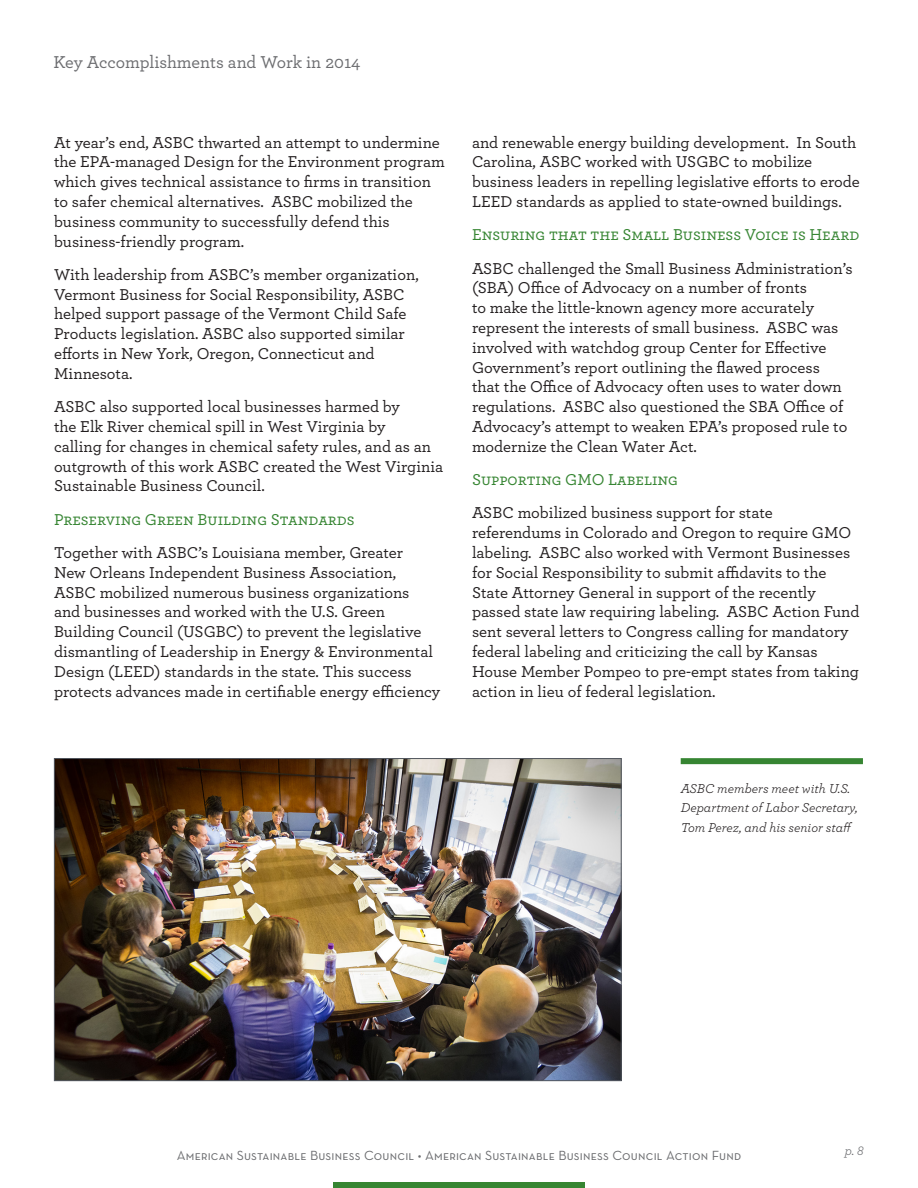
<style>
.page{position:relative;width:918px;height:1188px;background:#fff}
.page>*{position:absolute;margin:0;border:0;box-sizing:border-box;transform-origin:0 0}
.subhead2_space_befor{font:500 18px "Archer";color:#6c6d70}
.body_copy{font:500 16.5px/19.8px "Archer";color:#231f20}
.body_copy-2{font:16.5px "Archer Medium SC";color:#368532}
.t1{font:13.5px "Neutra Text Book SC";letter-spacing:.015em;color:#6c6d70}
.body_copy-3{font:italic 13.5px/19.5px "Archer";color:#231f20}
.subhead2_space_befor-2{font:italic 13.5px "Archer";color:#6c6d70}
</style>
<div class="page">
<div style="left:681px;top:758px;width:182px;height:6px;background:#368532"></div>
<div style="left:333px;top:1182px;width:252px;height:6px;background:#368532"></div>
<img style="left:56px;top:760px;width:564px;height:319px">
<p class="subhead2_space_befor" style="left:54px;top:49px;width:308px">Key Accomplishments and Work in 2014</p>
<p class="body_copy" style="left:54px;top:131px;width:392px">At year’s end, ASBC thwarted an attempt to undermine the EPA-managed Design for the Environment program which gives technical assistance to firms in transition to safer chemical alternatives. ASBC mobilized the business community to successfully defend this business-friendly program.</p>
<p class="body_copy" style="left:54px;top:264px;width:366px">With leadership from ASBC’s member organization, Vermont Business for Social Responsibility, ASBC helped support passage of the Vermont Child Safe Products legislation. ASBC also supported similar efforts in New York, Oregon, Connecticut and Minnesota.</p>
<p class="body_copy" style="left:54px;top:396px;width:391px">ASBC also supported local businesses harmed by<br>the Elk River chemical spill in West Virginia by<br>calling for changes in chemical safety rules, and as an outgrowth of this work ASBC created the West Virginia Sustainable Business Council.</p>
<p class="body_copy-2" style="left:54px;top:509px;width:302px">Preserving Green Building Standards</p>
<p class="body_copy" style="left:54px;top:542px;width:388px">Together with ASBC’s Louisiana member, Greater<br>New Orleans Independent Business Association, ASBC mobilized numerous business organizations<br>and businesses and worked with the U.S. Green Building Council (USGBC) to prevent the legislative dismantling of Leadership in Energy &amp; Environmental Design (LEED) standards in the state. This success protects advances made in certifiable energy efficiency</p>
<p class="body_copy" style="left:472px;top:131px;width:389px">and renewable energy building development. In South Carolina, ASBC worked with USGBC to mobilize business leaders in repelling legislative efforts to erode LEED standards as applied to state-owned buildings.</p>
<p class="body_copy-2" style="left:472px;top:224px;width:389px">Ensuring that the Small Business Voice is Heard</p>
<p class="body_copy" style="left:472px;top:257px;width:382px">ASBC challenged the Small Business Administration’s (SBA) Office of Advocacy on a number of fronts<br>to make the little-known agency more accurately represent the interests of small business. ASBC was involved with watchdog group Center for Effective Government’s report outlining the flawed process<br>that the Office of Advocacy often uses to water down regulations. ASBC also questioned the SBA Office of Advocacy’s attempt to weaken EPA’s proposed rule to modernize the Clean Water Act.</p>
<p class="body_copy-2" style="left:472px;top:469px;width:208px">Supporting GMO Labeling</p>
<p class="body_copy" style="left:472px;top:502px;width:389px">ASBC mobilized business support for state referendums in Colorado and Oregon to require GMO labeling. ASBC also worked with Vermont Businesses for Social Responsibility to submit affidavits to the State Attorney General in support of the recently passed state law requiring labeling. ASBC Action Fund sent several letters to Congress calling for mandatory federal labeling and criticizing the call by Kansas House Member Pompeo to pre-empt states from taking action in lieu of federal legislation.</p>
<p class="body_copy-3" style="left:681px;top:778px;width:178px">ASBC members meet with U.S.<br>Department of Labor Secretary,<br>Tom Perez, and his senior staff</p>
<p class="t1" style="left:177px;top:1147px;width:566px">American Sustainable Business Council • American Sustainable Business Council Action Fund</p>
<p class="subhead2_space_befor-2" style="left:845px;top:1141px;width:20px">p. 8</p>
</div>
